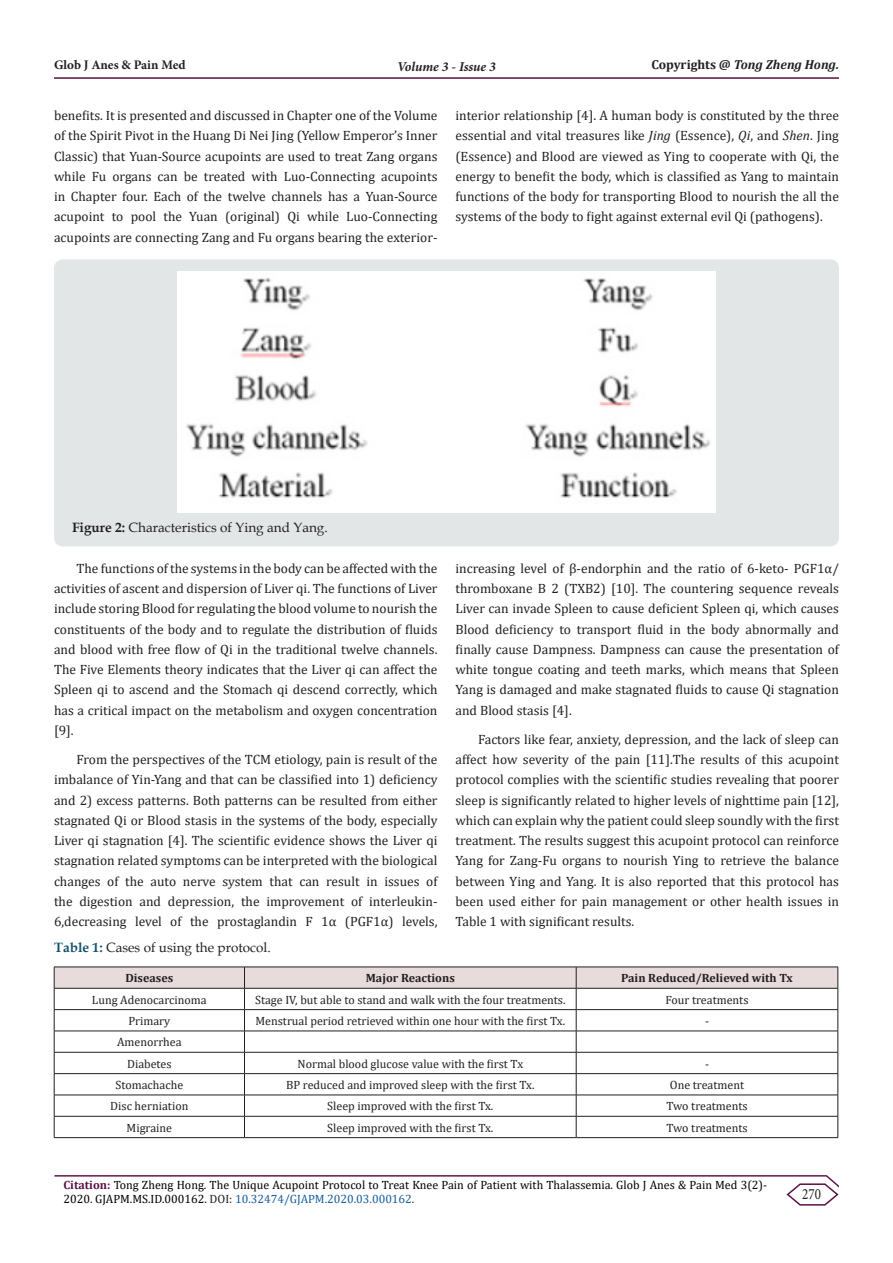
<style>
.page{position:relative;width:893px;height:1263px;background:#fff}
.page>*{position:absolute;margin:0;border:0;box-sizing:border-box;transform-origin:0 0}
.t1{font:15.75px "Minion Pro";color:#231f20;scale:.83 1}
.t2{font:13.5px/20.2px "Cambria";color:#231f20;text-align:justify}
.t3{font:13.5px "Book Antiqua";color:#231f20}
.t4{font:italic 700 13.5px "Minion Pro";letter-spacing:-.005em;color:#231f20}
.t5{font:italic 700 13.05px "Cambria";color:#231f20}
.t6{font:700 13.05px "Minion Pro";color:#231f20}
.t7{font:12px "Cambria";color:#231f20}
.t8{font:12px/14.4px "Cambria";color:#000}
.t9{font:700 12px "Cambria";color:#231f20}
.s1{font-style:normal}
.s2{font-style:italic}
.s3{font-weight:700}
.s4{font-weight:700;color:#0e536a}
.s5{font-weight:700;color:#5c1043}
.s6{color:#231f20}
.s7{color:#175d9e}
</style>
<div class="page">
<hr style="left:54px;top:1175px;width:773px;height:1px;background:#5c1043">
<hr style="left:54px;top:77px;width:785px;height:2px;background:#5c1043">
<svg style="left:785px;top:1175px;width:54px;height:31px"></svg>
<div style="left:54px;top:259px;width:785px;height:287px;background:#e3e6e6;border-radius:9px"></div>
<img style="left:177px;top:272px;width:539px;height:240px">
<svg style="left:54px;top:967px;width:785px;height:170px"></svg>
<hr style="left:54px;top:1137px;width:190px;height:1px;background:#231f20">
<hr style="left:244px;top:1137px;width:332px;height:1px;background:#231f20">
<hr style="left:576px;top:1137px;width:262px;height:1px;background:#231f20">
<p class="t6" style="left:54px;top:55px;width:133px">Glob J Anes &amp; Pain Med</p>
<p class="t4" style="left:397px;top:57px;width:100px">Volume 3 - Issue 3</p>
<p class="t5" style="left:651px;top:55px;width:189px"><span class="s1">Copyrights @</span> Tong Zheng Hong.</p>
<p class="t2" style="left:54px;top:105px;width:385px">benefits. It is presented and discussed in Chapter one of the Volume of the Spirit Pivot in the Huang Di Nei Jing (Yellow Emperor’s Inner Classic) that Yuan-Source acupoints are used to treat Zang organs while Fu organs can be treated with Luo-Connecting acupoints in Chapter four. Each of the twelve channels has a Yuan-Source acupoint to pool the Yuan (original) Qi while Luo-Connecting acupoints are connecting Zang and Fu organs bearing the exterior-</p>
<p class="t2" style="left:455px;top:105px;width:385px">interior relationship [4]. A human body is constituted by the three essential and vital treasures like <span class="s2">Jing</span> (Essence), <span class="s2">Qi</span>, and <span class="s2">Shen</span>. Jing (Essence) and Blood are viewed as Ying to cooperate with Qi, the energy to benefit the body, which is classified as Yang to maintain functions of the body for transporting Blood to nourish the all the systems of the body to fight against external evil Qi (pathogens).</p>
<p class="t3" style="left:72px;top:518px;width:257px"><span class="s3">Figure 2:</span> Characteristics of Ying and Yang.</p>
<p class="t2" style="left:54px;top:558px;width:385px;text-indent:22px">The functions of the systems in the body can be affected with the activities of ascent and dispersion of Liver qi. The functions of Liver include storing Blood for regulating the blood volume to nourish the constituents of the body and to regulate the distribution of fluids and blood with free flow of Qi in the traditional twelve channels.<br>The Five Elements theory indicates that the Liver qi can affect the Spleen qi to ascend and the Stomach qi descend correctly, which has a critical impact on the metabolism and oxygen concentration [9].</p>
<p class="t2" style="left:54px;top:749px;width:385px;text-indent:22px">From the perspectives of the TCM etiology, pain is result of the imbalance of Yin-Yang and that can be classified into 1) deficiency and 2) excess patterns. Both patterns can be resulted from either stagnated Qi or Blood stasis in the systems of the body, especially Liver qi stagnation [4]. The scientific evidence shows the Liver qi stagnation related symptoms can be interpreted with the biological changes of the auto nerve system that can result in issues of the digestion and depression, the improvement of interleukin-6,decreasing level of the prostaglandin F 1α (PGF1α) levels,</p>
<p class="t2" style="left:455px;top:558px;width:385px">increasing level of β-endorphin and the ratio of 6-keto- PGF1α/ thromboxane B 2 (TXB2) [10]. The countering sequence reveals Liver can invade Spleen to cause deficient Spleen qi, which causes Blood deficiency to transport fluid in the body abnormally and finally cause Dampness. Dampness can cause the presentation of white tongue coating and teeth marks, which means that Spleen Yang is damaged and make stagnated fluids to cause Qi stagnation and Blood stasis [4].</p>
<p class="t2" style="left:455px;top:729px;width:385px;text-indent:22px">Factors like fear, anxiety, depression, and the lack of sleep can affect how severity of the pain [11].The results of this acupoint protocol complies with the scientific studies revealing that poorer sleep is significantly related to higher levels of nighttime pain [12], which can explain why the patient could sleep soundly with the first treatment. The results suggest this acupoint protocol can reinforce Yang for Zang-Fu organs to nourish Ying to retrieve the balance between Ying and Yang. It is also reported that this protocol has been used either for pain management or other health issues in Table 1 with significant results.</p>
<p class="t3" style="left:54px;top:938px;width:218px"><span class="s4">Table 1:</span> Cases of using the protocol.</p>
<p class="t9" style="left:125px;top:970px;width:49px">Diseases</p>
<p class="t9" style="left:366px;top:970px;width:91px">Major Reactions</p>
<p class="t9" style="left:621px;top:970px;width:173px">Pain Reduced/Relieved with Tx</p>
<p class="t7" style="left:92px;top:992px;width:116px">Lung Adenocarcinoma</p>
<p class="t7" style="left:255px;top:992px;width:312px">Stage IV, but able to stand and walk with the four treatments.</p>
<p class="t7" style="left:665px;top:992px;width:84px">Four treatments</p>
<p class="t7" style="left:128px;top:1014px;width:43px">Primary</p>
<p class="t7" style="left:255px;top:1014px;width:311px">Menstrual period retrieved within one hour with the first Tx.</p>
<p class="t7" style="left:705px;top:1014px;width:5px">-</p>
<p class="t7" style="left:117px;top:1035px;width:66px">Amenorrhea</p>
<p class="t7" style="left:127px;top:1056px;width:46px">Diabetes</p>
<p class="t7" style="left:298px;top:1056px;width:227px">Normal blood glucose value with the first Tx</p>
<p class="t7" style="left:705px;top:1056px;width:5px">-</p>
<p class="t7" style="left:116px;top:1078px;width:69px">Stomachache</p>
<p class="t7" style="left:286px;top:1078px;width:250px">BP reduced and improved sleep with the first Tx.</p>
<p class="t7" style="left:670px;top:1078px;width:76px">One treatment</p>
<p class="t7" style="left:110px;top:1099px;width:80px">Disc herniation</p>
<p class="t7" style="left:327px;top:1099px;width:168px">Sleep improved with the first Tx.</p>
<p class="t7" style="left:666px;top:1099px;width:83px">Two treatments</p>
<p class="t7" style="left:127px;top:1120px;width:47px">Migraine</p>
<p class="t7" style="left:327px;top:1120px;width:168px">Sleep improved with the first Tx.</p>
<p class="t7" style="left:666px;top:1120px;width:83px">Two treatments</p>
<p class="t8" style="left:63px;top:1177px;width:705px"><span class="s5">Citation:</span> Tong Zheng Hong. The Unique Acupoint Protocol to Treat Knee Pain of Patient with Thalassemia. Glob J Anes &amp; Pain Med 3(2)-<br>2020. GJAPM.MS.ID.000162. <span class="s6">DOI:</span> <span class="s7">10.32474/GJAPM.2020.03.000162</span><span class="s6">.</span></p>
<p class="t1" style="left:802px;top:1184px;width:24px">270</p>
</div>
